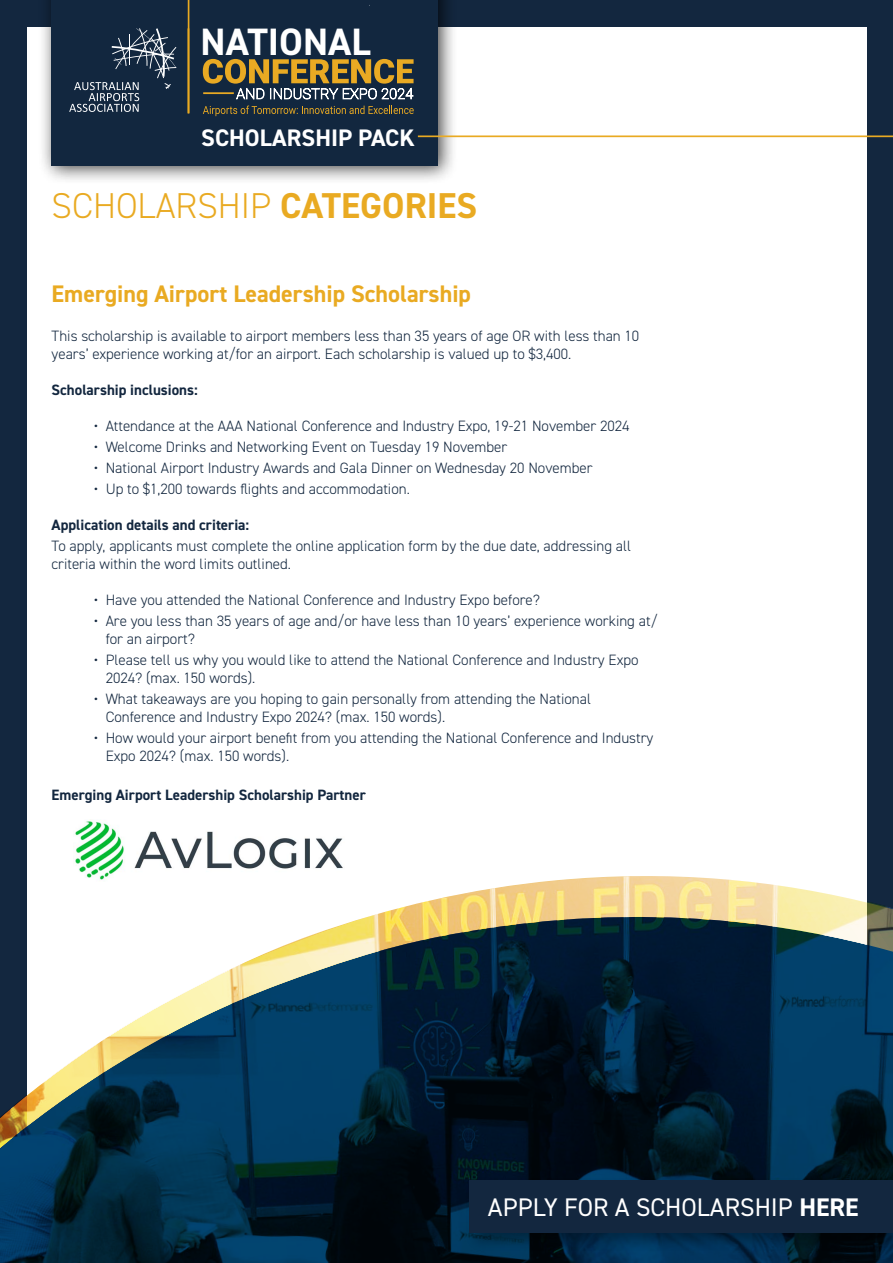
<style>
.page{position:relative;width:893px;height:1263px;background:#13273f}
.page>*{position:absolute;margin:0;border:0;box-sizing:border-box;transform-origin:0 0}
.t1{font:700 38.25px "DIN2014";color:#fff}
.t2{font:300 36px "DIN2014";color:#e9aa22}
.t3{font:25.5px "DIN2014";color:#fff}
.t4{font:700 24px "DIN2014";color:#e9aa22}
.t5{font:700 24px "DIN2014";color:#fff}
.t6{font:300 15px/18px "DIN2014";color:#13273f}
.t7{font:700 15px "DIN2014";color:#13273f}
.s1{font-weight:700}
</style>
<div class="page">
<div style="left:27px;top:27px;width:840px;height:1207px;background:#fff"></div>
<div style="left:38px;top:0;width:420px;height:185px;background:#000;opacity:.75"></div>
<div style="left:52px;top:0;width:386px;height:165px;background:#12273f"></div>
<svg style="left:69px;top:28px;width:107px;height:84px"></svg>
<svg style="left:203px;top:5px;width:211px;height:111px"></svg>
<hr style="left:418px;top:135px;width:475px;height:2px;background:#e9aa22">
<hr style="left:188px;top:0;width:1px;height:113px;background:#e9aa22">
<img style="left:0;top:876px;width:893px;height:387px">
<img style="left:74px;top:820px;width:271px;height:61px">
<div style="left:466px;top:1176px;width:427px;height:75px;background:#000;opacity:.35"></div>
<div style="left:470px;top:1180px;width:423px;height:53px;background:#13273f"></div>
<h1 class="t1" style="left:201px;top:28px;width:172px">NATIONAL</h1>
<h3 class="t5" style="left:201px;top:121px;width:215px">SCHOLARSHIP PACK</h3>
<h2 class="t2" style="left:52px;top:184px;width:427px">SCHOLARSHIP <span class="s1">CATEGORIES</span></h2>
<h3 class="t4" style="left:52px;top:277px;width:421px">Emerging Airport Leadership Scholarship</h3>
<p class="t6" style="left:52px;top:327px;width:589px">This scholarship is available to airport members less than 35 years of age OR with less than 10 years’ experience working at/for an airport. Each scholarship is valued up to $3,400.</p>
<p class="t7" style="left:52px;top:380px;width:148px">Scholarship inclusions:</p>
<p class="t6" style="left:94px;top:417px;width:537px">• Attendance at the AAA National Conference and Industry Expo, 19-21 November 2024</p>
<p class="t6" style="left:94px;top:438px;width:415px">• Welcome Drinks and Networking Event on Tuesday 19 November</p>
<p class="t6" style="left:94px;top:459px;width:500px">• National Airport Industry Awards and Gala Dinner on Wednesday 20 November</p>
<p class="t6" style="left:94px;top:480px;width:318px">• Up to $1,200 towards flights and accommodation.</p>
<p class="t7" style="left:52px;top:515px;width:199px">Application details and criteria:</p>
<p class="t6" style="left:52px;top:537px;width:581px">To apply, applicants must complete the online application form by the due date, addressing all criteria within the word limits outlined.</p>
<p class="t6" style="left:94px;top:591px;width:448px">• Have you attended the National Conference and Industry Expo before?</p>
<p class="t6" style="left:106px;top:612px;width:553px;text-indent:-12px">• Are you less than 35 years of age and/or have less than 10 years’ experience working at/ for an airport?</p>
<p class="t6" style="left:106px;top:651px;width:534px;text-indent:-12px">• Please tell us why you would like to attend the National Conference and Industry Expo<br>2024? (max. 150 words).</p>
<p class="t6" style="left:106px;top:690px;width:487px;text-indent:-12px">• What takeaways are you hoping to gain personally from attending the National<br>Conference and Industry Expo 2024? (max. 150 words).</p>
<p class="t6" style="left:106px;top:729px;width:549px;text-indent:-12px">• How would your airport benefit from you attending the National Conference and Industry<br>Expo 2024? (max. 150 words).</p>
<p class="t7" style="left:52px;top:785px;width:316px">Emerging Airport Leadership Scholarship Partner</p>
<h3 class="t3" style="left:488px;top:1191px;width:372px">APPLY FOR A SCHOLARSHIP <span class="s1">HERE</span></h3>
</div>
